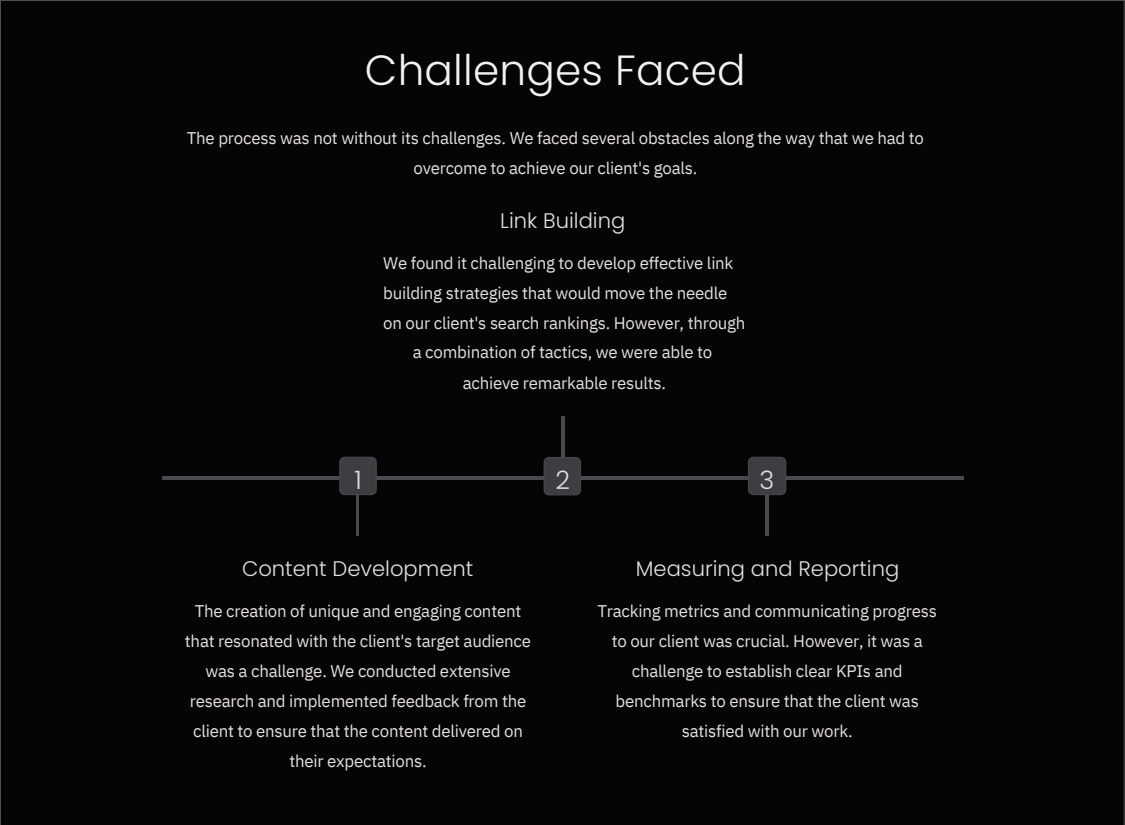
<style>
.page{position:relative;width:1125px;height:825px;background:#050505}
.page>*{position:absolute;margin:0;border:0;box-sizing:border-box;transform-origin:0 0}
.t1{font:300 42.25px "Poppins";letter-spacing:.005em;color:#f2f2f3}
.t2{font:300 25.25px "Poppins";color:#e5e0df}
.t3{font:300 21.12px "Poppins";color:#e5e0df}
.t4{font:16.88px/30px "IBM Plex Sans";letter-spacing:-.015em;color:#e5e0df;text-align:center}
</style>
<div class="page">
<hr style="left:162px;top:476px;width:801px;height:4px;background:#494950">
<hr style="left:356px;top:476px;width:3px;height:59px;background:#494950">
<svg style="left:339px;top:456px;width:38px;height:40px;background:#3a3a3f"></svg>
<hr style="left:561px;top:417px;width:3px;height:59px;background:#494950">
<svg style="left:543px;top:457px;width:39px;height:39px;background:#3a3a3f"></svg>
<hr style="left:765px;top:476px;width:4px;height:59px;background:#494950">
<svg style="left:747px;top:456px;width:40px;height:40px;background:#39393d"></svg>
<p class="t1" style="left:365px;top:40px;width:382px">Challenges Faced</p>
<p class="t4" style="left:187px;top:123px;width:739px">The process was not without its challenges. We faced several obstacles along the way that we had to overcome to achieve our client's goals.</p>
<p class="t3" style="left:500px;top:206px;width:127px">Link Building</p>
<p class="t4" style="left:383px;top:248px;width:364px;text-align:left">We found it challenging to develop effective link building strategies that would move the needle on our client's search rankings. However, through</p>
<p class="t4" style="left:413px;top:337px;width:301px">a combination of tactics, we were able to</p>
<p class="t4" style="left:463px;top:368px;width:205px">achieve remarkable results.</p>
<p class="t2" style="left:355px;top:462px;width:9px">1</p>
<p class="t2" style="left:555px;top:462px;width:16px">2</p>
<p class="t2" style="left:760px;top:462px;width:16px">3</p>
<p class="t3" style="left:242px;top:554px;width:233px">Content Development</p>
<p class="t4" style="left:185px;top:596px;width:348px">The creation of unique and engaging content that resonated with the client's target audience was a challenge. We conducted extensive research and implemented feedback from the client to ensure that the content delivered on their expectations.</p>
<p class="t3" style="left:636px;top:554px;width:265px">Measuring and Reporting</p>
<p class="t4" style="left:598px;top:596px;width:341px">Tracking metrics and communicating progress to our client was crucial. However, it was a challenge to establish clear KPIs and benchmarks to ensure that the client was satisfied with our work.</p>
</div>
